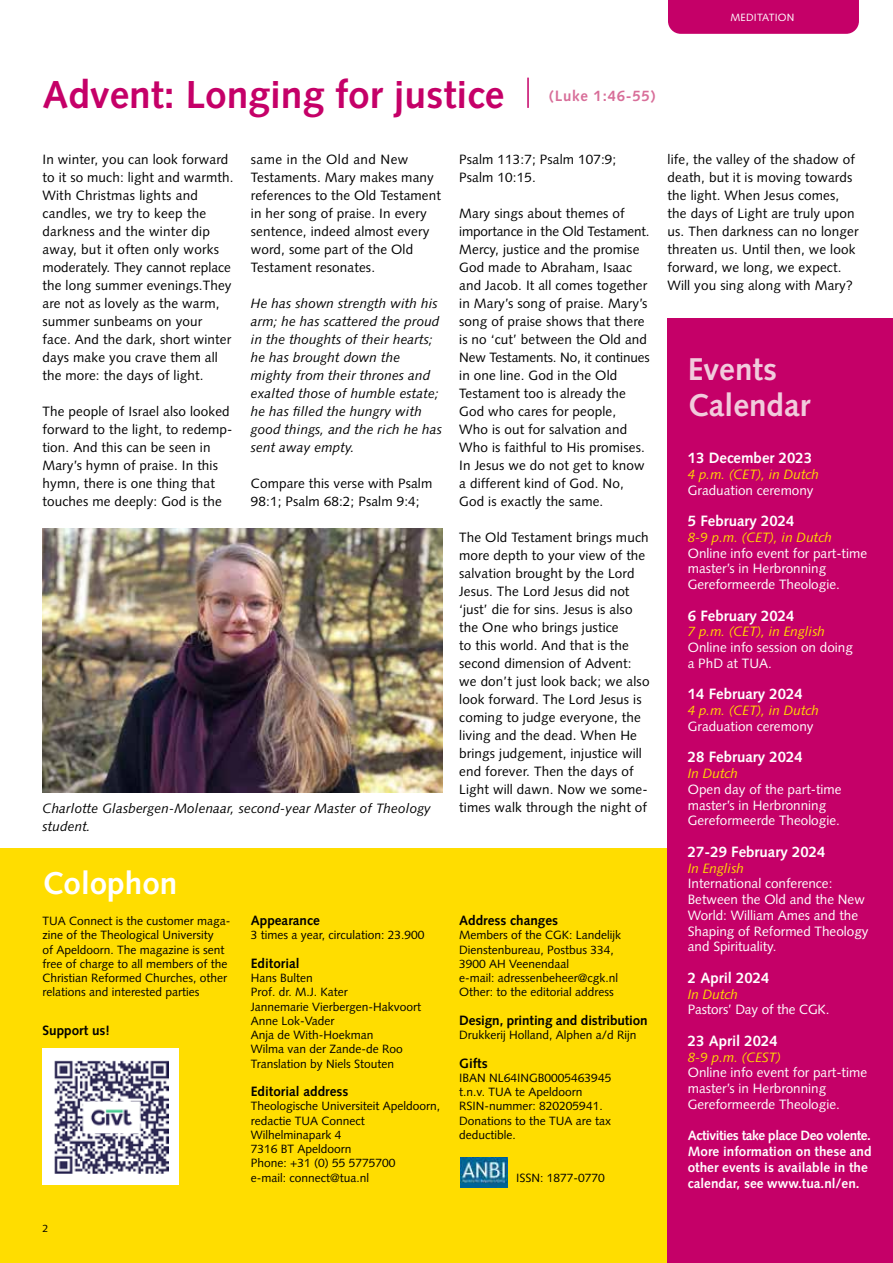
<style>
.page{position:relative;width:893px;height:1263px;background:#fff}
.page>*{position:absolute;margin:0;border:0;box-sizing:border-box;transform-origin:0 0}
.t1{font:700 39px "Syntax LT Std";color:#c50068}
.t2{font:700 31.5px/36px "Syntax LT Std";color:#f1cbdc}
.t3{font:700 31.5px "Syntax LT Std";color:#fff}
.t4{font:700 15px "Syntax LT Std";color:#fff}
.t5{font:700 15px "Syntax LT Std";letter-spacing:.05em;color:#d86e99}
.t6{font:13.5px/18px "Syntax LT Std";letter-spacing:.01em;color:#000}
.t7{font:13.5px/15.8px "Syntax LT Std";color:#fff}
.t8{font:italic 13.5px/18px "Syntax LT Std";letter-spacing:.01em;color:#000}
.t9{font:italic 13.5px "Syntax LT Std";color:#fd0}
.t10{font:700 13.5px/15.8px "Syntax LT Std";color:#fff}
.t11{font:700 13.5px "Syntax LT Std";color:#000}
.t12{font:12px/14.2px "Syntax LT Std";color:#000}
.t13{font:10.5px "Syntax LT Std";letter-spacing:.02em;color:#fff}
.t14{font:10.5px "Syntax LT Std";color:#000}
</style>
<div class="page">
<div style="left:0;top:848px;width:893px;height:415px;background:#fd0"></div>
<img style="left:460px;top:1157px;width:48px;height:30px">
<div style="left:43px;top:1049px;width:136px;height:136px;background:#fff"></div>
<img style="left:55px;top:1060px;width:114px;height:114px">
<div style="left:668px;top:0;width:191px;height:34px;background:#c50068"></div>
<img style="left:43px;top:529px;width:399px;height:263px">
<hr style="left:527px;top:78px;width:2px;height:30px;background:#c50068">
<div style="left:668px;top:319px;width:225px;height:944px;background:#c50068"></div>
<p class="t13" style="left:730px;top:11px;width:65px">MEDITATION</p>
<h1 class="t1" style="left:43px;top:72px;width:463px">Advent: Longing for justice</h1>
<p class="t5" style="left:549px;top:87px;width:108px">(Luke 1:46-55)</p>
<p class="t6" style="left:43px;top:151px;width:192px">In winter, you can look forward to it so much: light and warmth.<br>With Christmas lights and candles, we try to keep the darkness and the winter dip away, but it often only works moderately. They cannot replace the long summer evenings.They are not as lovely as the warm, summer sunbeams on your face. And the dark, short winter days make you crave them all the more: the days of light.</p>
<p class="t6" style="left:43px;top:403px;width:191px">The people of Israel also looked forward to the light, to redemp&shy;tion. And this can be seen in<br>Mary’s hymn of praise. In this hymn, there is one thing that touches me deeply: God is the</p>
<p class="t6" style="left:251px;top:151px;width:192px">same in the Old and New<br>Testaments. Mary makes many references to the Old Testament in her song of praise. In every sentence, indeed almost every word, some part of the Old<br>Testament resonates.</p>
<p class="t8" style="left:251px;top:295px;width:193px">He has shown strength with his arm; he has scattered the proud in the thoughts of their hearts; he has brought down the mighty from their thrones and exalted those of humble estate; he has filled the hungry with good things, and the rich he has sent away empty.</p>
<p class="t6" style="left:251px;top:475px;width:183px">Compare this verse with Psalm<br>98:1; Psalm 68:2; Psalm 9:4;</p>
<p class="t8" style="left:43px;top:799px;width:390px">Charlotte Glasbergen-Molenaar, second-year Master of Theology student.</p>
<h2 class="t3" style="left:43px;top:865px;width:136px">Colophon</h2>
<p class="t12" style="left:43px;top:914px;width:190px">TUA Connect is the customer maga&shy;zine of the Theological University<br>of Apeldoorn. The magazine is sent free of charge to all members of the Christian Reformed Churches, other relations and interested parties</p>
<p class="t11" style="left:43px;top:1023px;width:69px">Support us!</p>
<p class="t14" style="left:43px;top:1222px;width:7px">2</p>
<p class="t11" style="left:251px;top:913px;width:71px">Appearance</p>
<p class="t12" style="left:251px;top:928px;width:175px">3 times a year, circulation: 23.900</p>
<p class="t11" style="left:251px;top:955px;width:50px">Editorial</p>
<p class="t12" style="left:251px;top:971px;width:172px">Hans Bulten<br>Prof. dr. M.J. Kater<br>Jannemarie Vierbergen-Hakvoort<br>Anne Lok-Vader<br>Anja de With-Hoekman<br>Wilma van der Zande-de Roo<br>Translation by Niels Stouten</p>
<p class="t11" style="left:251px;top:1084px;width:99px">Editorial address</p>
<p class="t12" style="left:251px;top:1099px;width:191px">Theologische Universiteit Apeldoorn, redactie TUA Connect<br>Wilhelminapark 4<br>7316 BT Apeldoorn<br>Phone: +31 (0) 55 5775700<br>e-mail: connect@tua.nl</p>
<p class="t6" style="left:459px;top:151px;width:159px">Psalm 113:7; Psalm 107:9;<br>Psalm 10:15.</p>
<p class="t6" style="left:459px;top:205px;width:192px">Mary sings about themes of importance in the Old Testament.<br>Mercy, justice and the promise<br>God made to Abraham, Isaac and Jacob. It all comes together in Mary’s song of praise. Mary’s song of praise shows that there is no ‘cut’ between the Old and<br>New Testaments. No, it continues in one line. God in the Old<br>Testament too is already the<br>God who cares for people,<br>Who is out for salvation and<br>Who is faithful to His promises.<br>In Jesus we do not get to know a different kind of God. No,<br>God is exactly the same.</p>
<p class="t6" style="left:459px;top:529px;width:192px">The Old Testament brings much more depth to your view of the salvation brought by the Lord<br>Jesus. The Lord Jesus did not ‘just’ die for sins. Jesus is also the One who brings justice<br>to this world. And that is the second dimension of Advent: we don’t just look back; we also look forward. The Lord Jesus is coming to judge everyone, the living and the dead. When He brings judgement, injustice will end forever. Then the days of<br>Light will dawn. Now we some&shy;times walk through the night of</p>
<p class="t11" style="left:459px;top:913px;width:100px">Address changes</p>
<p class="t12" style="left:459px;top:928px;width:164px">Members of the CGK: Landelijk<br>Dienstenbureau, Postbus 334,<br>3900 AH Veenendaal<br>e-mail: adressenbeheer@cgk.nl<br>Other: to the editorial address</p>
<p class="t11" style="left:459px;top:1012px;width:190px">Design, printing and distribution</p>
<p class="t12" style="left:459px;top:1028px;width:179px">Drukkerij Holland, Alphen a/d Rijn</p>
<p class="t11" style="left:459px;top:1055px;width:30px">Gifts</p>
<p class="t12" style="left:459px;top:1071px;width:154px">IBAN NL64INGB0005463945 t.n.v. TUA te Apeldoorn<br>RSIN-nummer: 820205941.<br>Donations to the TUA are tax deductible.</p>
<p class="t12" style="left:516px;top:1170px;width:90px">ISSN: 1877-0770</p>
<p class="t6" style="left:668px;top:151px;width:192px">life, the valley of the shadow of death, but it is moving towards the light. When Jesus comes, the days of Light are truly upon us. Then darkness can no longer threaten us. Until then, we look forward, we long, we expect.<br>Will you sing along with Mary?</p>
<h2 class="t2" style="left:688px;top:351px;width:124px">Events<br>Calendar</h2>
<p class="t4" style="left:688px;top:449px;width:126px">13 December 2023</p>
<p class="t9" style="left:688px;top:466px;width:133px">4 p.m. (CET), in Dutch</p>
<p class="t7" style="left:688px;top:482px;width:127px">Graduation ceremony</p>
<p class="t4" style="left:688px;top:512px;width:108px">5 February 2024</p>
<p class="t9" style="left:688px;top:529px;width:146px">8-9 p.m. (CET), in Dutch</p>
<p class="t7" style="left:688px;top:545px;width:181px">Online info event for part-time master’s in Herbronning<br>Gereformeerde Theologie.</p>
<p class="t4" style="left:688px;top:607px;width:108px">6 February 2024</p>
<p class="t9" style="left:688px;top:624px;width:139px">7 p.m. (CET), in English</p>
<p class="t7" style="left:688px;top:639px;width:167px">Online info session on doing a PhD at TUA.</p>
<p class="t4" style="left:688px;top:685px;width:117px">14 February 2024</p>
<p class="t9" style="left:688px;top:702px;width:133px">4 p.m. (CET), in Dutch</p>
<p class="t7" style="left:688px;top:718px;width:127px">Graduation ceremony</p>
<p class="t4" style="left:688px;top:748px;width:117px">28 February 2024</p>
<p class="t9" style="left:688px;top:765px;width:52px">In Dutch</p>
<p class="t7" style="left:688px;top:781px;width:155px">Open day of the part-time master’s in Herbronning<br>Gereformeerde Theologie.</p>
<p class="t4" style="left:688px;top:843px;width:139px">27-29 February 2024</p>
<p class="t9" style="left:688px;top:860px;width:58px">In English</p>
<p class="t7" style="left:688px;top:876px;width:182px">International conference:<br>Between the Old and the New<br>World: William Ames and the<br>Shaping of Reformed Theology and Spirituality.</p>
<p class="t4" style="left:688px;top:969px;width:83px">2 April 2024</p>
<p class="t9" style="left:688px;top:986px;width:52px">In Dutch</p>
<p class="t7" style="left:688px;top:1002px;width:143px">Pastors’ Day of the CGK.</p>
<p class="t4" style="left:688px;top:1032px;width:92px">23 April 2024</p>
<p class="t9" style="left:688px;top:1049px;width:95px">8-9 p.m. (CEST)</p>
<p class="t7" style="left:688px;top:1065px;width:181px">Online info event for part-time master’s in Herbronning<br>Gereformeerde Theologie.</p>
<p class="t10" style="left:688px;top:1128px;width:185px">Activities take place Deo volente.<br>More information on these and other events is available in the calendar, see www.tua.nl/en.</p>
</div>
